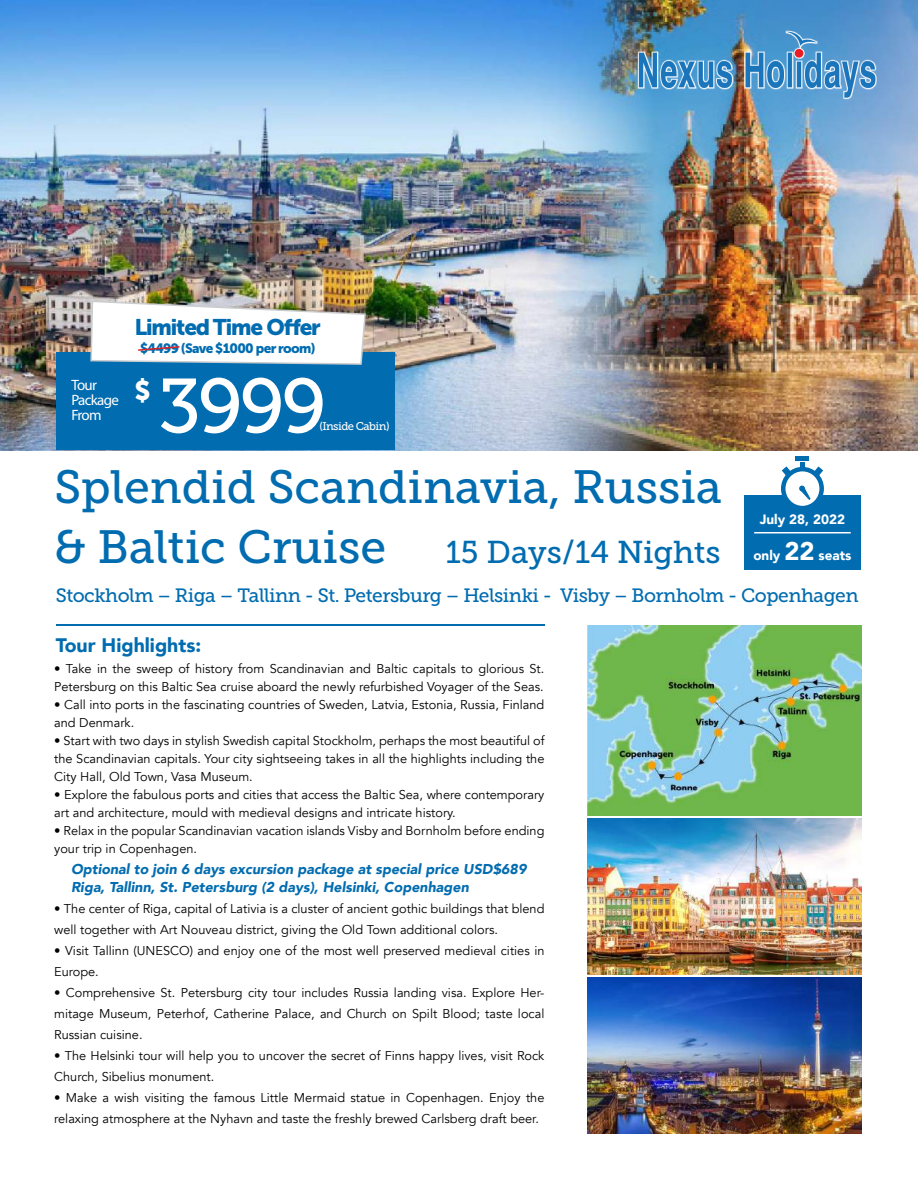
<style>
.page{position:relative;width:918px;height:1188px;background:#fff}
.page>*{position:absolute;margin:0;border:0;box-sizing:border-box;transform-origin:0 0}
.t1{font:76.5px "Museo Slab 500";color:#fff}
.t2{font:46.5px/60px "Museo Slab 500";color:#026cb0}
.t3{font:31.5px "Museo Slab 500";letter-spacing:-.005em;color:#026cb0}
.t4{font:27px "Museo Sans Cyrl 900";color:#fff}
.t5{font:22.5px "Museo Sans Cyrl 900";letter-spacing:-.05em;color:#026cb0}
.t6{font:900 19.5px "Avenir";color:#026cb0}
.t7{font:19.2px "Museo Slab 500";letter-spacing:-.025em;color:#026cb0}
.t8{font:15px/15px "Myriad Pro";letter-spacing:-.05em;color:#fff}
.t9{font:italic 900 14.25px/18px "Avenir";color:#026cb0}
.t10{font:13.5px "Museo Sans Cyrl 900";letter-spacing:-.05em;color:#026cb0}
.t11{font:900 13.5px "Avenir";color:#fff}
.t12{font:12.75px/18px "Avenir";color:#000}
.t13{font:11.25px "Museo Slab 500";letter-spacing:-.05em;color:#fff}
.s1{font-size:25.5px}
</style>
<div class="page">
<div style="left:744px;top:496px;width:117px;height:74px;background:#026cb0"></div>
<svg style="left:783px;top:469px;width:39px;height:39px"></svg>
<div style="left:781px;top:467px;width:43px;height:43px;border:4px solid #026cb0;border-radius:50%"></div>
<svg style="left:800px;top:463px;width:5px;height:6px"></svg>
<svg style="left:799px;top:486px;width:12px;height:14px"></svg>
<div style="left:796px;top:456px;width:13px;height:5px;background:#026cb0"></div>
<svg style="left:782px;top:466px;width:10px;height:11px"></svg>
<svg style="left:813px;top:466px;width:10px;height:11px"></svg>
<hr style="left:754px;top:532px;width:97px;height:1px;background:#fff">
<img style="left:0;top:0;width:918px;height:450px">
<img style="left:587px;top:819px;width:275px;height:156px">
<img style="left:587px;top:978px;width:275px;height:155px">
<img style="left:617px;top:19px;width:281px;height:96px">
<hr style="left:56px;top:625px;width:489px;height:1px;background:#026cb0">
<hr style="left:56px;top:624px;width:489px;height:1px;background:#026cb0">
<img style="left:587px;top:626px;width:275px;height:189px">
<div style="left:56px;top:352px;width:339px;height:98px;background:#026cb0"></div>
<svg style="left:90px;top:300px;width:277px;height:65px"></svg>
<p class="t8" style="left:71px;top:377px;width:49px">Tour<br>Package<br>From</p>
<h3 class="t5" style="left:135px;top:314px;width:188px">Limited Time Offer</h3>
<p class="t10" style="left:140px;top:341px;width:177px">$4499 (Save $1000 per room)</p>
<h3 class="t4" style="left:135px;top:375px;width:18px">$</h3>
<h1 class="t1" style="left:158px;top:364px;width:171px">3999</h1>
<p class="t13" style="left:319px;top:420px;width:72px">(Inside Cabin)</p>
<h2 class="t2" style="left:54px;top:458px;width:669px">Splendid Scandinavia, Russia &amp; Baltic Cruise</h2>
<p class="t11" style="left:760px;top:508px;width:87px">July 28, 2022</p>
<p class="t11" style="left:753px;top:544px;width:100px">only <span class="s1">22</span> seats</p>
<h3 class="t3" style="left:446px;top:535px;width:276px">15 Days/14 Nights</h3>
<h3 class="t7" style="left:56px;top:584px;width:804px">Stockholm – Riga – Tallinn - St. Petersburg – Helsinki - Visby – Bornholm - Copenhagen</h3>
<h3 class="t6" style="left:56px;top:629px;width:147px">Tour Highlights:</h3>
<p class="t12" style="left:54px;top:660px;width:492px">• Take in the sweep of history from Scandinavian and Baltic capitals to glorious St.<br>Petersburg on this Baltic Sea cruise aboard the newly refurbished Voyager of the Seas.</p>
<p class="t12" style="left:54px;top:696px;width:492px">• Call into ports in the fascinating countries of Sweden, Latvia, Estonia, Russia, Finland and Denmark.</p>
<p class="t12" style="left:54px;top:732px;width:492px;text-align:justify">• Start with two days in stylish Swedish capital Stockholm, perhaps the most beautiful of the Scandinavian capitals. Your city sightseeing takes in all the highlights including the City Hall, Old Town, Vasa Museum.</p>
<p class="t12" style="left:54px;top:786px;width:492px">• Explore the fabulous ports and cities that access the Baltic Sea, where contemporary art and architecture, mould with medieval designs and intricate history.</p>
<p class="t12" style="left:54px;top:822px;width:492px">• Relax in the popular Scandinavian vacation islands Visby and Bornholm before ending your trip in Copenhagen.</p>
<p class="t9" style="left:71px;top:860px;width:457px">Optional to join 6 days excursion package at special price USD$689<br>Riga, Tallinn, St. Petersburg (2 days), Helsinki, Copenhagen</p>
<p class="t12" style="left:54px;top:898px;width:492px;line-height:21px">• The center of Riga, capital of Lativia is a cluster of ancient gothic buildings that blend well together with Art Nouveau district, giving the Old Town additional colors.</p>
<p class="t12" style="left:54px;top:940px;width:492px;line-height:21px">• Visit Tallinn (UNESCO) and enjoy one of the most well preserved medieval cities in<br>Europe.</p>
<p class="t12" style="left:54px;top:982px;width:492px;line-height:21px;text-align:justify">• Comprehensive St. Petersburg city tour includes Russia landing visa. Explore Her&shy;mitage Museum, Peterhof, Catherine Palace, and Church on Spilt Blood; taste local Russian cuisine.</p>
<p class="t12" style="left:54px;top:1045px;width:492px;line-height:21px">• The Helsinki tour will help you to uncover the secret of Finns happy lives, visit Rock<br>Church, Sibelius monument.</p>
<p class="t12" style="left:54px;top:1087px;width:492px;line-height:21px">• Make a wish visiting the famous Little Mermaid statue in Copenhagen. Enjoy the relaxing atmosphere at the Nyhavn and taste the freshly brewed Carlsberg draft beer.</p>
</div>
